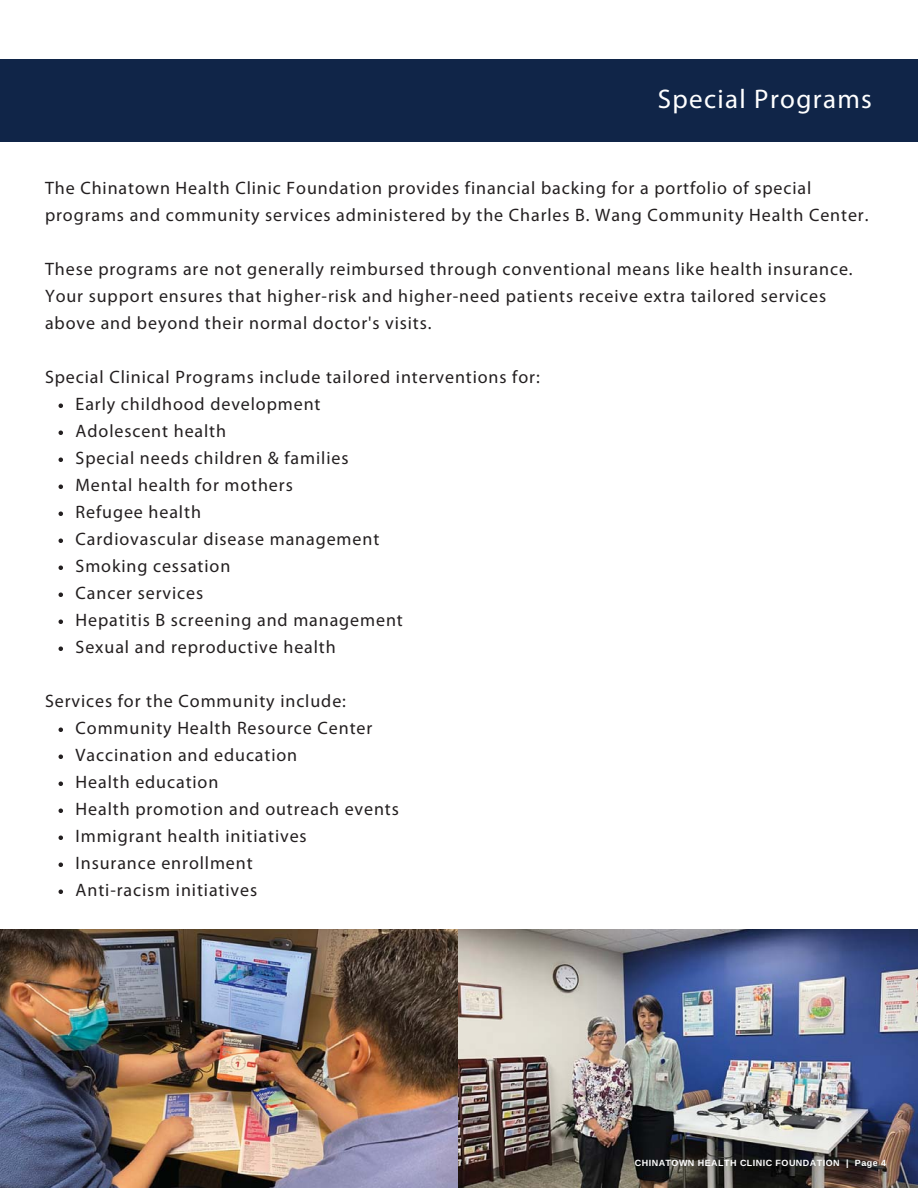
<style>
.page{position:relative;width:918px;height:1188px;background:#fff}
.page>*{position:absolute;margin:0;border:0;box-sizing:border-box;transform-origin:0 0}
.t1{font:27px "Myriad Pro";letter-spacing:.05em;color:#fff}
.t2{font:18px/27px "Myriad Pro";letter-spacing:.05em;color:#231f20}
.t3{font:700 9px "Arimo";letter-spacing:.05em;color:#fff}
</style>
<div class="page">
<img style="left:0;top:930px;width:918px;height:258px">
<div style="left:0;top:59px;width:918px;height:83px;background:#102548"></div>
<svg style="left:59px;top:404px;width:4px;height:4px"></svg>
<svg style="left:59px;top:431px;width:4px;height:4px"></svg>
<svg style="left:59px;top:458px;width:4px;height:4px"></svg>
<svg style="left:59px;top:485px;width:4px;height:4px"></svg>
<svg style="left:59px;top:512px;width:4px;height:4px"></svg>
<svg style="left:59px;top:539px;width:4px;height:4px"></svg>
<svg style="left:59px;top:566px;width:4px;height:4px"></svg>
<svg style="left:59px;top:593px;width:4px;height:4px"></svg>
<svg style="left:59px;top:620px;width:4px;height:4px"></svg>
<svg style="left:59px;top:647px;width:4px;height:4px"></svg>
<svg style="left:59px;top:728px;width:4px;height:4px"></svg>
<svg style="left:59px;top:755px;width:4px;height:4px"></svg>
<svg style="left:59px;top:782px;width:4px;height:4px"></svg>
<svg style="left:59px;top:809px;width:4px;height:4px"></svg>
<svg style="left:59px;top:836px;width:4px;height:4px"></svg>
<svg style="left:59px;top:863px;width:4px;height:4px"></svg>
<svg style="left:59px;top:890px;width:4px;height:4px"></svg>
<h1 class="t1" style="left:658px;top:88px;width:216px">Special Programs</h1>
<p class="t2" style="left:45px;top:176px;width:825px">The Chinatown Health Clinic Foundation provides financial backing for a portfolio of special programs and community services administered by the Charles B. Wang Community Health Center.</p>
<p class="t2" style="left:45px;top:257px;width:809px">These programs are not generally reimbursed through conventional means like health insurance.<br>Your support ensures that higher-risk and higher-need patients receive extra tailored services above and beyond their normal doctor's visits.</p>
<p class="t2" style="left:45px;top:365px;width:496px">Special Clinical Programs include tailored interventions for:</p>
<p class="t2" style="left:76px;top:392px;width:329px">Early childhood development<br>Adolescent health<br>Special needs children &amp; families<br>Mental health for mothers<br>Refugee health<br>Cardiovascular disease management<br>Smoking cessation<br>Cancer services<br>Hepatitis B screening and management<br>Sexual and reproductive health</p>
<p class="t2" style="left:45px;top:689px;width:302px">Services for the Community include:</p>
<p class="t2" style="left:76px;top:716px;width:325px">Community Health Resource Center<br>Vaccination and education<br>Health education<br>Health promotion and outreach events<br>Immigrant health initiatives<br>Insurance enrollment<br>Anti-racism initiatives</p>
<p class="t3" style="left:635px;top:1159px;width:253px">CHINATOWN HEALTH CLINIC FOUNDATION | Page 4</p>
</div>
